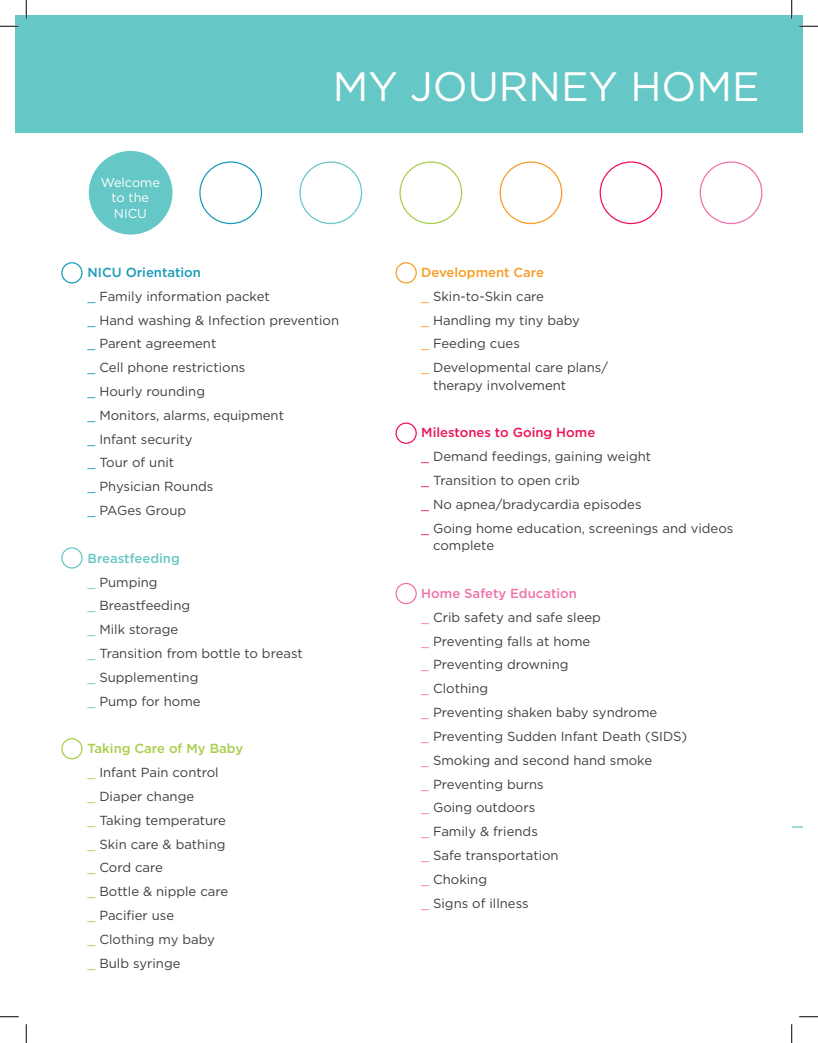
<style>
.page{position:relative;width:818px;height:1043px;background:#fff}
.page>*{position:absolute;margin:0;border:0;box-sizing:border-box;transform-origin:0 0}
.t1{font:41px "Gotham";color:#fff}
.t2{font:13.12px/23.8px "Gotham";color:#3e3e3f}
.t3{font:12.75px/15.2px "Gotham";color:#fff;text-align:center}
.s1{font-weight:500;color:#199ab9}
.s2{color:#199ab9}
.s3{font-weight:500;color:#66c7c7}
.s4{color:#66c7c7}
.s5{font-weight:500;color:#a7cf4a}
.s6{color:#a7cf4a}
.s7{font-weight:500;color:#f89c23}
.s8{color:#f89c23}
.s9{font-weight:500;color:#ed1353}
.s10{color:#ed1353}
.s11{font-weight:500;color:#f171ab}
.s12{color:#f171ab}
</style>
<div class="page">
<div style="left:15px;top:15px;width:787px;height:117px;background:#66c7c7"></div>
<div style="left:199px;top:161px;width:63px;height:63px;border:1px solid #199ab9;border-radius:50%"></div>
<div style="left:61px;top:262px;width:22px;height:21px;border:1px solid #199ab9;border-radius:50%"></div>
<div style="left:395px;top:262px;width:22px;height:21px;border:1px solid #f89c23;border-radius:50%"></div>
<div style="left:395px;top:422px;width:22px;height:22px;border:1px solid #ed1353;border-radius:50%"></div>
<div style="left:395px;top:583px;width:22px;height:21px;border:1px solid #f171ab;border-radius:50%"></div>
<div style="left:61px;top:547px;width:22px;height:21px;border:1px solid #66c7c7;border-radius:50%"></div>
<div style="left:61px;top:738px;width:22px;height:21px;border:1px solid #a7cf4a;border-radius:50%"></div>
<div style="left:299px;top:161px;width:63px;height:63px;border:1px solid #66c7c7;border-radius:50%"></div>
<div style="left:399px;top:161px;width:63px;height:63px;border:1px solid #a7cf4a;border-radius:50%"></div>
<div style="left:499px;top:161px;width:63px;height:63px;border:1px solid #f89c23;border-radius:50%"></div>
<div style="left:599px;top:161px;width:63px;height:63px;border:1px solid #ed1353;border-radius:50%"></div>
<div style="left:699px;top:161px;width:63px;height:63px;border:1px solid #f171ab;border-radius:50%"></div>
<div style="left:89px;top:151px;width:83px;height:83px;background:#66c7c7;border-radius:50%"></div>
<svg style="left:0;top:25px;width:19px;height:2px"></svg>
<svg style="left:799px;top:25px;width:19px;height:2px"></svg>
<svg style="left:0;top:1016px;width:19px;height:1px"></svg>
<svg style="left:799px;top:1016px;width:19px;height:1px"></svg>
<svg style="left:25px;top:0;width:2px;height:19px"></svg>
<svg style="left:25px;top:1024px;width:2px;height:18px"></svg>
<svg style="left:791px;top:0;width:1px;height:19px"></svg>
<svg style="left:791px;top:1024px;width:1px;height:18px"></svg>
<p class="t3" style="left:101px;top:174px;width:61px">Welcome to the<br>NICU</p>
<h1 class="t1" style="left:332px;top:60px;width:428px">MY JOURNEY HOME</h1>
<p class="t2" style="left:88px;top:260px;width:253px"><span class="s1">NICU Orientation<br></span><span class="s2">_</span> Family information packet<br><span class="s2">_</span> Hand washing &amp; Infection prevention <span class="s2">_</span> Parent agreement<br><span class="s2">_</span> Cell phone restrictions<br><span class="s2">_</span> Hourly rounding<br><span class="s2">_</span> Monitors, alarms, equipment<br><span class="s2">_</span> Infant security<br><span class="s2">_</span> Tour of unit<br><span class="s2">_</span> Physician Rounds<br><span class="s2">_</span> PAGes Group</p>
<p class="t2" style="left:88px;top:546px;width:217px"><span class="s3">Breastfeeding<br></span><span class="s4">_</span> Pumping<br><span class="s4">_</span> Breastfeeding<br><span class="s4">_</span> Milk storage<br><span class="s4">_</span> Transition from bottle to breast <span class="s4">_</span> Supplementing<br><span class="s4">_</span> Pump for home</p>
<p class="t2" style="left:88px;top:736px;width:157px"><span class="s5">Taking Care of My Baby </span><span class="s6">_</span> Infant Pain control<br><span class="s6">_</span> Diaper change<br><span class="s6">_</span> Taking temperature<br><span class="s6">_</span> Skin care &amp; bathing<br><span class="s6">_</span> Cord care<br><span class="s6">_</span> Bottle &amp; nipple care<br><span class="s6">_</span> Pacifier use<br><span class="s6">_</span> Clothing my baby<br><span class="s6">_</span> Bulb syringe</p>
<p class="t2" style="left:421px;top:260px;width:188px"><span class="s7">Development Care<br></span><span class="s8">_</span> Skin-to-Skin care<br><span class="s8">_</span> Handling my tiny baby<br><span class="s8">_</span> Feeding cues<br><span class="s8">_</span> Developmental care plans/</p>
<p class="t2" style="left:433px;top:373px;width:135px">therapy involvement</p>
<p class="t2" style="left:421px;top:420px;width:313px"><span class="s9">Milestones to Going Home<br></span><span class="s10">_</span> Demand feedings, gaining weight<br><span class="s10">_</span> Transition to open crib<br><span class="s10">_</span> No apnea/bradycardia episodes<br><span class="s10">_</span> Going home education, screenings and videos</p>
<p class="t2" style="left:433px;top:533px;width:63px">complete</p>
<p class="t2" style="left:421px;top:581px;width:267px"><span class="s11">Home Safety Education<br></span><span class="s12">_</span> Crib safety and safe sleep<br><span class="s12">_</span> Preventing falls at home<br><span class="s12">_</span> Preventing drowning<br><span class="s12">_</span> Clothing<br><span class="s12">_</span> Preventing shaken baby syndrome<br><span class="s12">_</span> Preventing Sudden Infant Death (SIDS) <span class="s12">_</span> Smoking and second hand smoke<br><span class="s12">_</span> Preventing burns<br><span class="s12">_</span> Going outdoors<br><span class="s12">_</span> Family &amp; friends<br><span class="s12">_</span> Safe transportation<br><span class="s12">_</span> Choking<br><span class="s12">_</span> Signs of illness</p>
</div>
